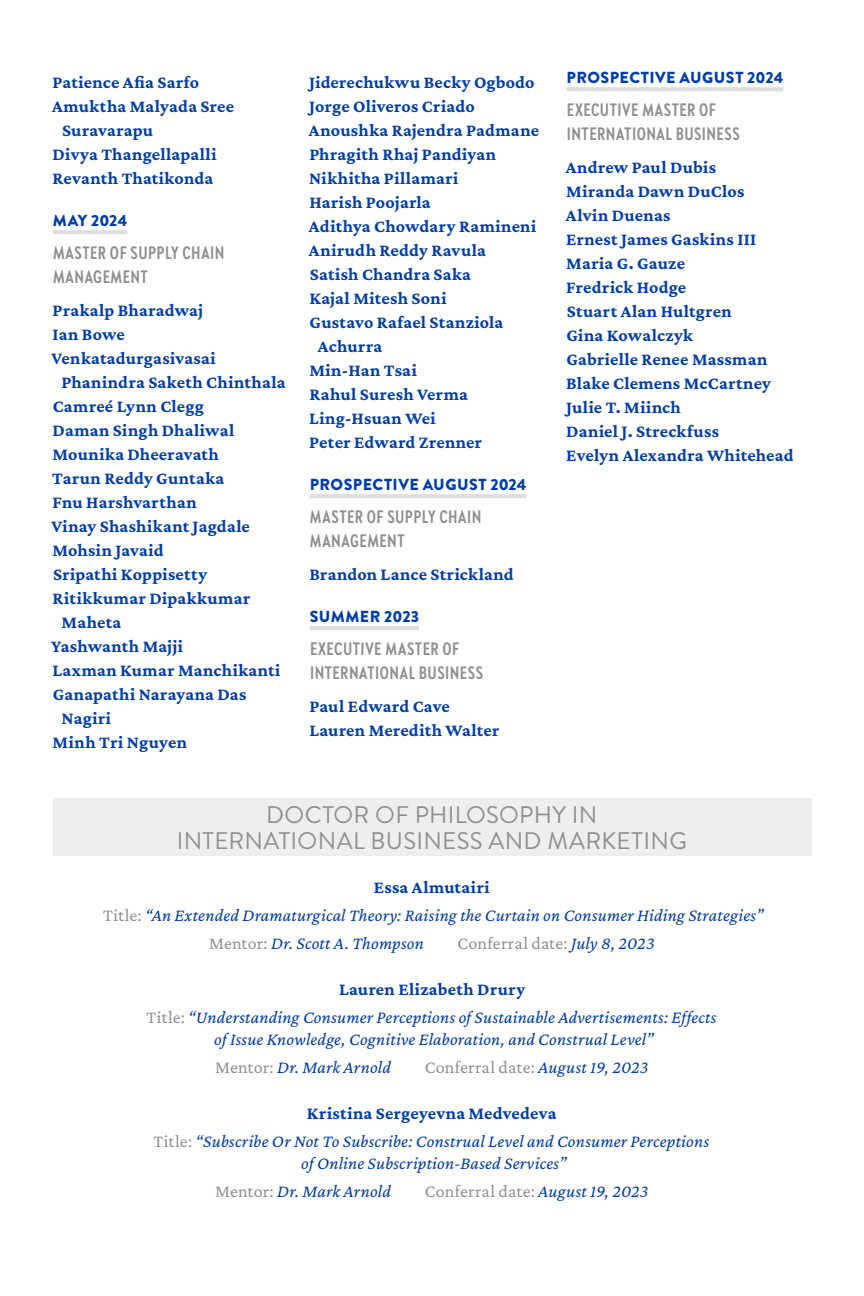
<style>
.page{position:relative;width:864px;height:1296px;background:#fff}
.page>*{position:absolute;margin:0;border:0;box-sizing:border-box;transform-origin:0 0}
.t1{font:24px/26px "Brandon Grotesque";letter-spacing:.01em;color:#8e9091;text-align:center}
.CSB_Names{font:700 18px/24px "Crimson Pro";letter-spacing:.015em;color:#003da6}
.t2{font:italic 18px/28px "Crimson Pro";letter-spacing:.01em;color:#003da6;text-align:center}
.CSB_Degree{font:700 18px/24px "Brandon Grotesque Cond";letter-spacing:.025em;color:#8e9091}
.t3{font:18px "Crimson Pro";letter-spacing:.01em;color:#8e9091}
.CSB_Dates{font:900 16px "Brandon Grotesque";letter-spacing:.03em;color:#003da6}
.CSB_Names-2{font:900 16px "Brandon Grotesque";letter-spacing:.005em;color:#003da6}
.s1{font-style:normal;color:#8e9091}
.s2{font-style:italic;color:#003da6}
.s3{font-weight:700;font-style:normal}
</style>
<div class="page">
<div style="left:53px;top:798px;width:758px;height:58px;background:#eee"></div>
<hr style="left:53px;top:230px;width:74px;height:4px;background:#dddede">
<hr style="left:310px;top:494px;width:217px;height:4px;background:#dddede">
<hr style="left:310px;top:626px;width:109px;height:4px;background:#dddede">
<hr style="left:567px;top:87px;width:216px;height:4px;background:#dddede">
<p class="CSB_Names" style="left:53px;top:70px;width:148px">Patience Afia Sarfo</p>
<p class="CSB_Names" style="left:62px;top:94px;width:174px;text-indent:-10px">Amuktha Malyada Sree<br>Suravarapu</p>
<p class="CSB_Names" style="left:53px;top:142px;width:166px">Divya Thangellapalli</p>
<p class="CSB_Names" style="left:53px;top:166px;width:162px">Revanth Thatikonda</p>
<p class="CSB_Names-2" style="left:53px;top:209px;width:76px">MAY 2024</p>
<p class="CSB_Degree" style="left:53px;top:241px;width:173px">MASTER OF SUPPLY CHAIN<br>MANAGEMENT</p>
<p class="CSB_Names" style="left:53px;top:298px;width:152px">Prakalp Bharadwaj</p>
<p class="CSB_Names" style="left:53px;top:322px;width:74px">Ian Bowe</p>
<p class="CSB_Names" style="left:62px;top:346px;width:226px;text-indent:-10px">Venkatadurgasivasai<br>Phanindra Saketh Chinthala</p>
<p class="CSB_Names" style="left:53px;top:394px;width:153px">Camreé Lynn Clegg</p>
<p class="CSB_Names" style="left:53px;top:418px;width:183px">Daman Singh Dhaliwal</p>
<p class="CSB_Names" style="left:53px;top:442px;width:168px">Mounika Dheeravath</p>
<p class="CSB_Names" style="left:52px;top:466px;width:174px">Tarun Reddy Guntaka</p>
<p class="CSB_Names" style="left:52px;top:490px;width:146px">Fnu Harshvarthan</p>
<p class="CSB_Names" style="left:51px;top:514px;width:200px">Vinay Shashikant Jagdale</p>
<p class="CSB_Names" style="left:53px;top:538px;width:113px">Mohsin Javaid</p>
<p class="CSB_Names" style="left:53px;top:562px;width:156px">Sripathi Koppisetty</p>
<p class="CSB_Names" style="left:62px;top:586px;width:190px;text-indent:-9px">Ritikkumar Dipakkumar<br>Maheta</p>
<p class="CSB_Names" style="left:51px;top:634px;width:133px">Yashwanth Majji</p>
<p class="CSB_Names" style="left:53px;top:658px;width:230px">Laxman Kumar Manchikanti</p>
<p class="CSB_Names" style="left:61px;top:682px;width:186px;text-indent:-9px">Ganapathi Narayana Das<br>Nagiri</p>
<p class="CSB_Names" style="left:53px;top:730px;width:136px">Minh Tri Nguyen</p>
<p class="CSB_Names" style="left:309px;top:70px;width:227px">Jiderechukwu Becky Ogbodo</p>
<p class="CSB_Names" style="left:309px;top:94px;width:167px">Jorge Oliveros Criado</p>
<p class="CSB_Names" style="left:309px;top:118px;width:232px">Anoushka Rajendra Padmane</p>
<p class="CSB_Names" style="left:309px;top:142px;width:188px">Phragith Rhaj Pandiyan</p>
<p class="CSB_Names" style="left:309px;top:166px;width:151px">Nikhitha Pillamari</p>
<p class="CSB_Names" style="left:309px;top:190px;width:123px">Harish Poojarla</p>
<p class="CSB_Names" style="left:309px;top:214px;width:229px">Adithya Chowdary Ramineni</p>
<p class="CSB_Names" style="left:309px;top:238px;width:178px">Anirudh Reddy Ravula</p>
<p class="CSB_Names" style="left:310px;top:262px;width:163px">Satish Chandra Saka</p>
<p class="CSB_Names" style="left:309px;top:286px;width:139px">Kajal Mitesh Soni</p>
<p class="CSB_Names" style="left:318px;top:310px;width:187px;text-indent:-8px">Gustavo Rafael Stanziola<br>Achurra</p>
<p class="CSB_Names" style="left:309px;top:358px;width:109px">Min-Han Tsai</p>
<p class="CSB_Names" style="left:309px;top:382px;width:160px">Rahul Suresh Verma</p>
<p class="CSB_Names" style="left:309px;top:406px;width:128px">Ling-Hsuan Wei</p>
<p class="CSB_Names" style="left:309px;top:430px;width:174px">Peter Edward Zrenner</p>
<p class="CSB_Dates" style="left:310px;top:473px;width:218px">PROSPECTIVE AUGUST 2024</p>
<p class="CSB_Degree" style="left:310px;top:505px;width:173px">MASTER OF SUPPLY CHAIN<br>MANAGEMENT</p>
<p class="CSB_Names" style="left:309px;top:562px;width:206px">Brandon Lance Strickland</p>
<p class="CSB_Dates" style="left:310px;top:605px;width:111px">SUMMER 2023</p>
<p class="CSB_Degree" style="left:310px;top:637px;width:175px">EXECUTIVE MASTER OF<br>INTERNATIONAL BUSINESS</p>
<p class="CSB_Names" style="left:309px;top:694px;width:142px">Paul Edward Cave</p>
<p class="CSB_Names" style="left:309px;top:718px;width:192px">Lauren Meredith Walter</p>
<p class="CSB_Dates" style="left:567px;top:66px;width:218px">PROSPECTIVE AUGUST 2024</p>
<p class="CSB_Degree" style="left:567px;top:98px;width:175px">EXECUTIVE MASTER OF<br>INTERNATIONAL BUSINESS</p>
<p class="CSB_Names" style="left:566px;top:155px;width:152px">Andrew Paul Dubis</p>
<p class="CSB_Names" style="left:566px;top:179px;width:180px">Miranda Dawn DuClos</p>
<p class="CSB_Names" style="left:566px;top:203px;width:106px">Alvin Duenas</p>
<p class="CSB_Names" style="left:566px;top:227px;width:192px">Ernest James Gaskins III</p>
<p class="CSB_Names" style="left:566px;top:251px;width:120px">Maria G. Gauze</p>
<p class="CSB_Names" style="left:566px;top:275px;width:122px">Fredrick Hodge</p>
<p class="CSB_Names" style="left:567px;top:299px;width:167px">Stuart Alan Hultgren</p>
<p class="CSB_Names" style="left:566px;top:323px;width:128px">Gina Kowalczyk</p>
<p class="CSB_Names" style="left:566px;top:347px;width:202px">Gabrielle Renee Massman</p>
<p class="CSB_Names" style="left:566px;top:371px;width:206px">Blake Clemens McCartney</p>
<p class="CSB_Names" style="left:566px;top:395px;width:116px">Julie T. Miinch</p>
<p class="CSB_Names" style="left:566px;top:419px;width:154px">Daniel J. Streckfuss</p>
<p class="CSB_Names" style="left:566px;top:443px;width:229px">Evelyn Alexandra Whitehead</p>
<p class="t1" style="left:177px;top:802px;width:512px">DOCTOR OF PHILOSOPHY IN<br>INTERNATIONAL BUSINESS AND MARKETING</p>
<p class="CSB_Names" style="left:374px;top:874px;width:117px">Essa Almutairi</p>
<p class="t2" style="left:103px;top:900px;width:662px"><span class="s1">Title:</span> “An Extended Dramaturgical Theory: Raising the Curtain on Consumer Hiding Strategies”</p>
<p class="t2" style="left:209px;top:928px;width:216px"><span class="s1">Mentor:</span> Dr. Scott A. Thompson</p>
<p class="t3" style="left:458px;top:931px;width:198px">Conferral date: <span class="s2">July 8, 2023</span></p>
<p class="t2" style="left:146px;top:974px;width:572px"><span class="s3">Lauren Elizabeth Drury<br></span><span class="s1">Title:</span> “Understanding Consumer Perceptions of Sustainable Advertisements: Effects</p>
<p class="t2" style="left:214px;top:1024px;width:441px;text-align:left">of Issue Knowledge, Cognitive Elaboration, and Construal Level”<br><span class="s1">Mentor:</span> Dr. Mark Arnold</p>
<p class="t3" style="left:425px;top:1055px;width:225px">Conferral date: <span class="s2">August 19, 2023</span></p>
<p class="t2" style="left:154px;top:1098px;width:557px"><span class="s3">Kristina Sergeyevna Medvedeva<br></span><span class="s1">Title:</span> “Subscribe Or Not To Subscribe: Construal Level and Consumer Perceptions</p>
<p class="t2" style="left:215px;top:1148px;width:353px;text-align:left;text-indent:86px">of Online Subscription-Based Services”<br><span class="s1">Mentor:</span> Dr. Mark Arnold</p>
<p class="t3" style="left:425px;top:1179px;width:225px">Conferral date: <span class="s2">August 19, 2023</span></p>
</div>
